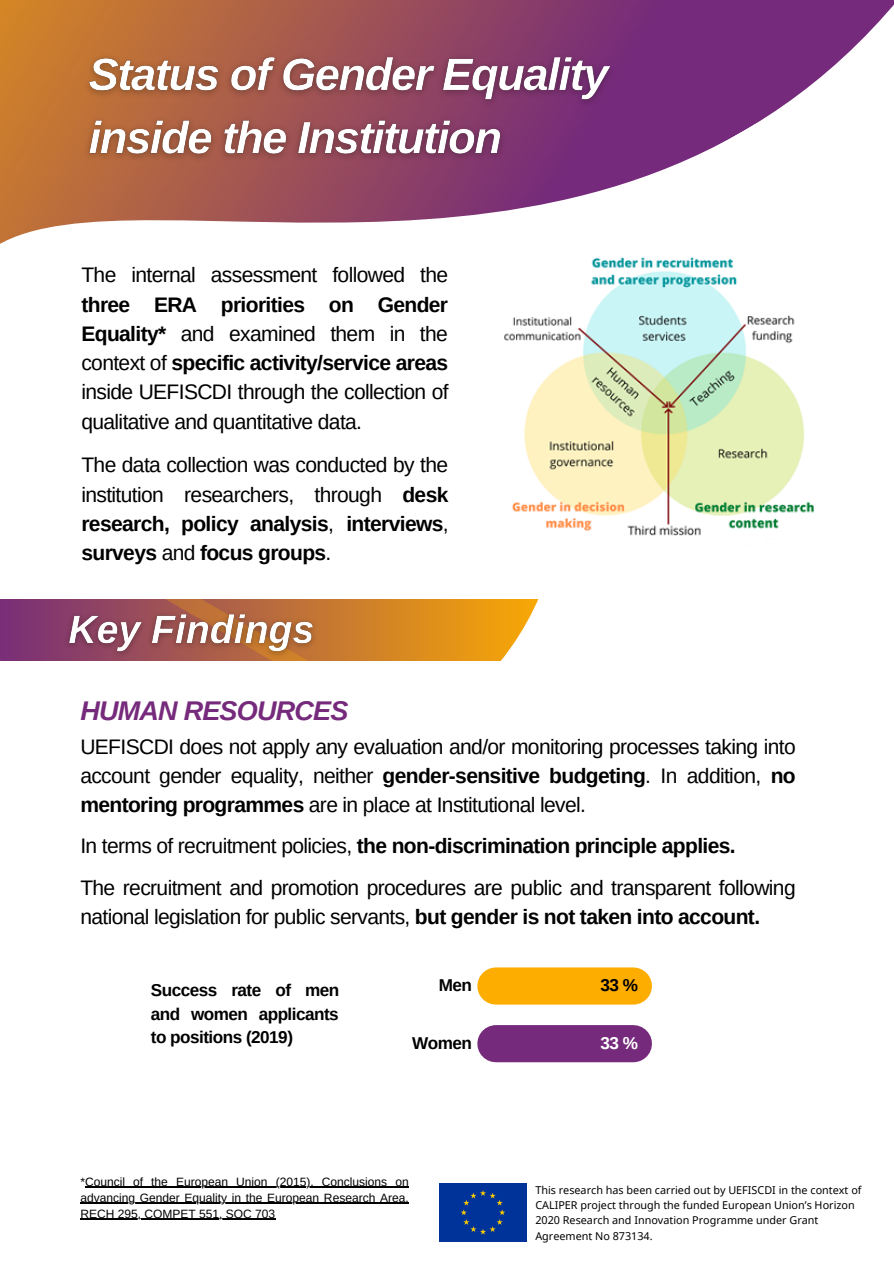
<style>
.page{position:relative;width:894px;height:1264px;background:#fff}
.page>*{position:absolute;margin:0;border:0;box-sizing:border-box;transform-origin:0 0}
.t1{font:italic 700 27px "Arimo";letter-spacing:-.03em;color:#752a7b}
.t2{font:21px/29.2px "Arimo";letter-spacing:-.03em;color:#000;text-align:justify}
.t3{font:700 21px "Arimo";letter-spacing:-.03em;color:#000}
.t4{font:700 17.1px/23.5px "Arimo";letter-spacing:-.03em;color:#000;text-align:justify}
.t5{font:700 17.1px "Arimo";color:#fff}
.t6{font:12px/16px "Arimo";color:#000;text-align:justify}
.t7{font:10.8px/15.1px "Noto Sans";color:#000}
.s1{font-weight:700}
.s2{font-weight:400}
</style>
<div class="page">
<svg style="left:0;top:0;width:893px;height:244px"></svg>
<img style="left:502px;top:234px;width:313px;height:302px">
<svg style="left:0;top:599px;width:539px;height:61px;background:#ca813d"></svg>
<div style="left:440px;top:1183px;width:86px;height:58px;background:#039"></div>
<img style="left:78px;top:39px;width:551px;height:137px">
<hr style="left:85px;top:1186px;width:323px;height:1px;background:#000">
<hr style="left:80px;top:1202px;width:328px;height:1px;background:#000">
<hr style="left:80px;top:1218px;width:195px;height:1px;background:#000">
<img style="left:58px;top:599px;width:266px;height:62px">
<div style="left:496px;top:1025px;width:137px;height:37px;background:#752a7b"></div>
<div style="left:496px;top:967px;width:137px;height:37px;background:#fdad00"></div>
<p class="t2" style="left:81px;top:260px;width:368px">The internal assessment followed the <span class="s1">three ERA priorities on Gender Equality*</span> and examined them in the context of <span class="s1">specific activity/service areas </span>inside UEFISCDI through the collection of qualitative and quantitative data.</p>
<p class="t2" style="left:81px;top:450px;width:368px">The data collection was conducted by the institution researchers, through <span class="s1">desk research, policy analysis</span>, <span class="s1">interviews</span>, <span class="s1">surveys</span> and <span class="s1">focus groups</span>.</p>
<p class="t1" style="left:80px;top:695px;width:269px">HUMAN RESOURCES</p>
<p class="t2" style="left:80px;top:731px;width:716px">UEFISCDI does not apply any evaluation and/or monitoring processes taking into account gender equality, neither <span class="s1">gender-sensitive budgeting</span>. In addition, <span class="s1">no mentoring programmes</span> are in place at Institutional level.</p>
<p class="t3" style="left:80px;top:834px;width:656px"><span class="s2">In terms of recruitment policies,</span> the non-discrimination principle applies.</p>
<p class="t2" style="left:80px;top:872px;width:716px">The recruitment and promotion procedures are public and transparent following national legislation for public servants, <span class="s1">but gender is not taken into account.</span></p>
<p class="t4" style="left:151px;top:978px;width:190px">Success rate of men and women applicants to positions (2019)</p>
<p class="t4" style="left:438px;top:973px;width:35px">Men</p>
<p class="t4" style="left:600px;top:973px;width:39px">33 %</p>
<p class="t4" style="left:412px;top:1031px;width:61px">Women</p>
<p class="t5" style="left:600px;top:1033px;width:39px">33 %</p>
<p class="t6" style="left:80px;top:1173px;width:330px">*Council of the European Union (2015). Conclusions on advancing Gender Equality in the European Research Area.<br>RECH 295, COMPET 551, SOC 703</p>
<p class="t7" style="left:535px;top:1182px;width:327px">This research has been carried out by UEFISCDI in the context of CALIPER project through the funded European Union’s Horizon 2020 Research and Innovation Programme under Grant Agreement No 873134.</p>
</div>
